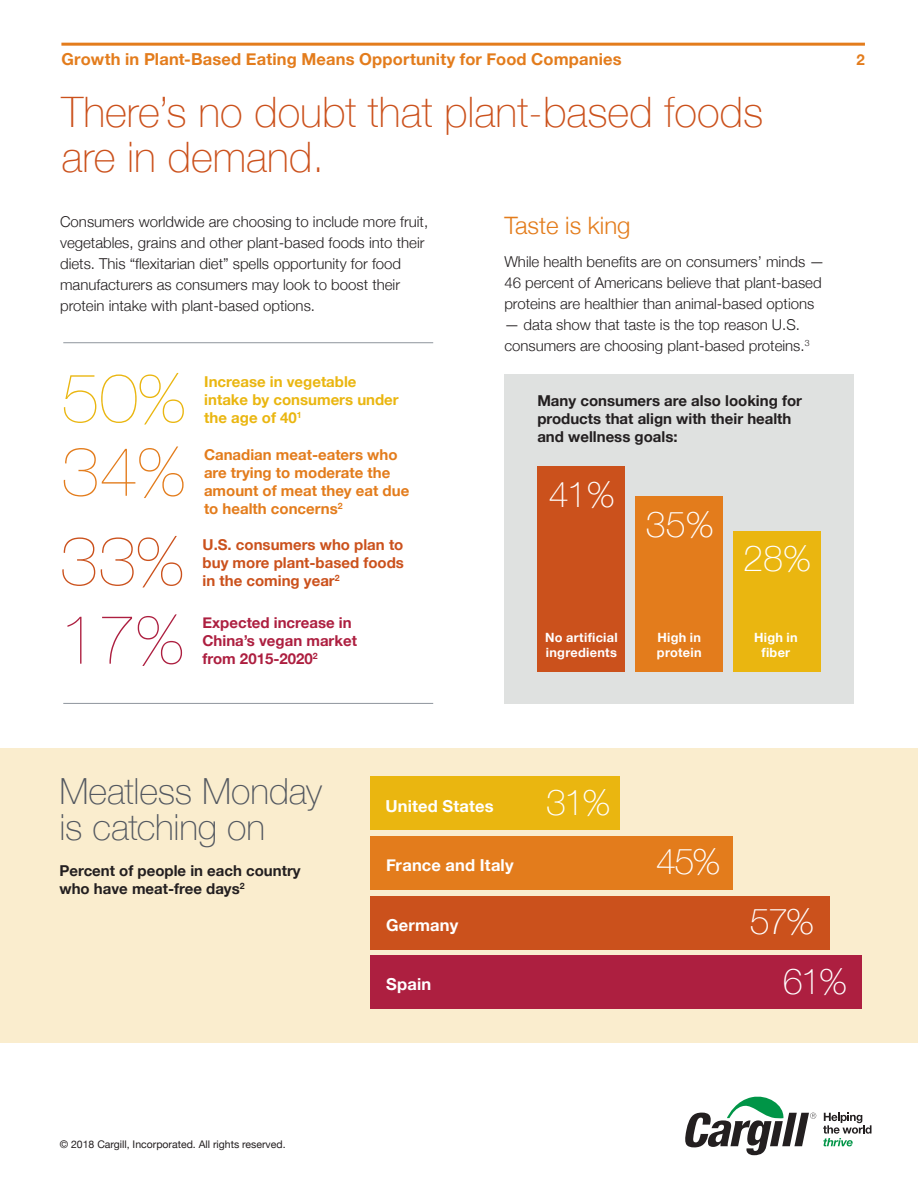
<style>
.page{position:relative;width:918px;height:1188px;background:#fff}
.page>*{position:absolute;margin:0;border:0;box-sizing:border-box;transform-origin:0 0}
.subhd-kim{font:200 69px "Helvetica Neue";color:#eab610}
.subhd-kim-2{font:200 69px "Helvetica Neue";color:#cb511c}
.subhd-kim-3{font:200 69px "Helvetica Neue";color:#ad1f40}
.subhd-kim-4{font:200 69px "Helvetica Neue";color:#e37c1c}
.t1{font:100 42px/45px "Helvetica Neue";color:#cb511c}
.subhd-kim-5{font:100 36px/36px "Helvetica Neue";letter-spacing:-.005em;color:#535860}
.subhd-kim-6{font:100 36px "Helvetica Neue";letter-spacing:-.05em;color:#fff}
.subhd-kim-7{font:300 24px "Helvetica Neue";color:#e37c1c}
.t2{font:700 16.5px "Helvetica Neue";letter-spacing:.01em;color:#e37c1c}
.BODY-km{font:700 16.5px "Helvetica Neue";letter-spacing:.01em;color:#fff}
.BODY-km-2{font:300 15px/21px "Helvetica Neue";color:#231f20}
.subhd-kim-8{font:700 15px/18px "Helvetica Neue";color:#e37c1c}
.BODY-km-3{font:700 15px/18px "Helvetica Neue";color:#231f20}
.subhd-kim-9{font:700 15px/18px "Helvetica Neue";color:#cb511c;text-align:justify}
.subhd-kim-10{font:700 15px/18px "Helvetica Neue";color:#eab610}
.subhd-kim-11{font:700 15px/18px "Helvetica Neue";color:#ad1f40}
.subhd-kim-12{font:700 15px/18px "Helvetica Neue";color:#231f20}
.BODY-km-4{font:700 12.75px/14.2px "Helvetica Neue";letter-spacing:.02em;color:#fff}
.t3{font:10.5px "Helvetica Neue";color:#231f20}
</style>
<div class="page">
<hr style="left:61px;top:43px;width:804px;height:3px;background:#e37c1c">
<svg style="left:685px;top:1096px;width:131px;height:59px"></svg>
<svg style="left:823px;top:1113px;width:49px;height:33px"></svg>
<div style="left:504px;top:375px;width:350px;height:329px;background:#dfe1e0"></div>
<hr style="left:63px;top:342px;width:370px;height:1px;background:#8f959d">
<hr style="left:63px;top:703px;width:370px;height:1px;background:#8f959d">
<div style="left:733px;top:532px;width:88px;height:140px;background:#eab610"></div>
<div style="left:635px;top:497px;width:88px;height:175px;background:#e37c1c"></div>
<div style="left:537px;top:467px;width:88px;height:205px;background:#cb511c"></div>
<div style="left:0;top:749px;width:918px;height:294px;background:#faedce"></div>
<div style="left:370px;top:955px;width:492px;height:54px;background:#ad1f40"></div>
<div style="left:370px;top:896px;width:459px;height:53px;background:#cb511c"></div>
<div style="left:370px;top:836px;width:363px;height:54px;background:#e37c1c"></div>
<div style="left:370px;top:776px;width:250px;height:54px;background:#eab610"></div>
<p class="t2" style="left:61px;top:46px;width:562px">Growth in Plant-Based Eating Means Opportunity for Food Companies</p>
<p class="subhd-kim-8" style="left:857px;top:51px;width:10px">2</p>
<p class="t1" style="left:62px;top:88px;width:703px">There’s no doubt that plant-based foods are in demand.</p>
<p class="BODY-km-2" style="left:60px;top:210px;width:370px">Consumers worldwide are choosing to include more fruit, vegetables, grains and other plant-based foods into their diets. This “flexitarian diet” spells opportunity for food manufacturers as consumers may look to boost their protein intake with plant-based options.</p>
<p class="subhd-kim-7" style="left:504px;top:207px;width:128px">Taste is king</p>
<p class="BODY-km-2" style="left:504px;top:251px;width:322px">While health benefits are on consumers’ minds —<br>46 percent of Americans believe that plant-based proteins are healthier than animal-based options</p>
<p class="BODY-km-2" style="left:504px;top:314px;width:307px">— data show that taste is the top reason U.S. consumers are choosing plant-based proteins.<sup>3</sup></p>
<p class="subhd-kim" style="left:61px;top:344px;width:125px">50%</p>
<p class="subhd-kim-10" style="left:204px;top:373px;width:196px">Increase in vegetable intake by consumers under the age of 40<sup>1</sup></p>
<p class="subhd-kim-4" style="left:61px;top:418px;width:125px">34%</p>
<p class="subhd-kim-8" style="left:204px;top:446px;width:207px">Canadian meat-eaters who are trying to moderate the amount of meat they eat due to health concerns<sup>2</sup></p>
<p class="subhd-kim-2" style="left:60px;top:507px;width:125px">33%</p>
<p class="subhd-kim-9" style="left:203px;top:536px;width:203px">U.S. consumers who plan to buy more plant-based foods in the coming year<sup>2</sup></p>
<p class="subhd-kim-3" style="left:60px;top:586px;width:125px">17%</p>
<p class="subhd-kim-11" style="left:203px;top:614px;width:156px">Expected increase in<br>China’s vegan market from 2015-2020<sup>2</sup></p>
<p class="BODY-km-3" style="left:537px;top:393px;width:266px">Many consumers are also looking for products that align with their health and wellness goals:</p>
<p class="subhd-kim-6" style="left:549px;top:467px;width:68px">41%</p>
<p class="subhd-kim-6" style="left:646px;top:497px;width:70px">35%</p>
<p class="subhd-kim-6" style="left:743px;top:531px;width:70px">28%</p>
<p class="BODY-km-4" style="left:545px;top:631px;width:74px">No artificial ingredients</p>
<p class="BODY-km-4" style="left:657px;top:631px;width:46px">High in protein</p>
<p class="BODY-km-4" style="left:754px;top:631px;width:45px;text-align:center">High in fiber</p>
<p class="subhd-kim-5" style="left:60px;top:771px;width:264px">Meatless Monday is catching on</p>
<p class="subhd-kim-12" style="left:60px;top:862px;width:243px">Percent of people in each country who have meat-free days<sup>2</sup></p>
<p class="BODY-km" style="left:386px;top:793px;width:110px">United States</p>
<p class="BODY-km" style="left:386px;top:852px;width:129px">France and Italy</p>
<p class="BODY-km" style="left:386px;top:912px;width:74px">Germany</p>
<p class="BODY-km" style="left:386px;top:972px;width:47px">Spain</p>
<p class="subhd-kim-6" style="left:546px;top:775px;width:66px">31%</p>
<p class="subhd-kim-6" style="left:656px;top:834px;width:66px">45%</p>
<p class="subhd-kim-6" style="left:750px;top:894px;width:66px">57%</p>
<p class="subhd-kim-6" style="left:783px;top:953px;width:66px">61%</p>
<p class="t3" style="left:60px;top:1136px;width:227px">© 2018 Cargill, Incorporated. All rights reserved.</p>
</div>
